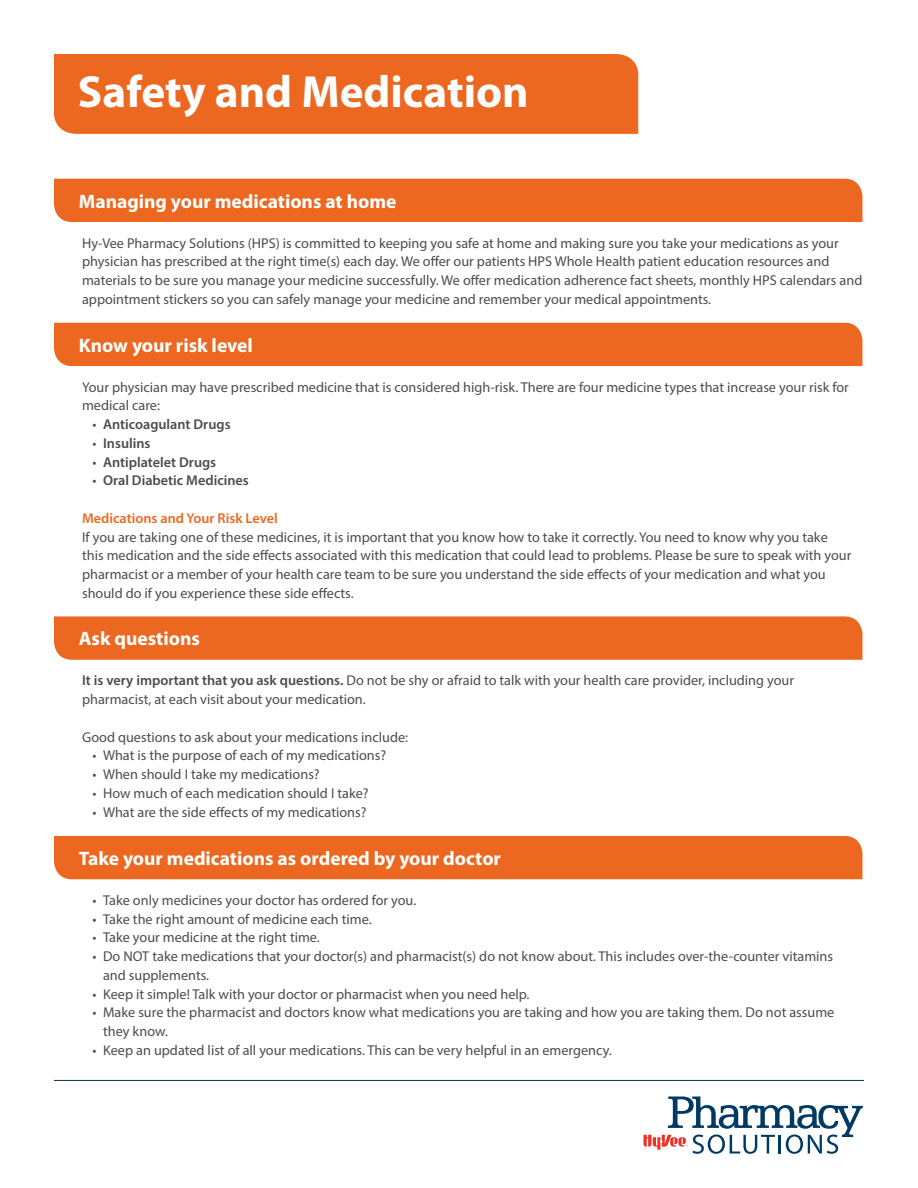
<style>
.page{position:relative;width:918px;height:1188px;background:#fff}
.page>*{position:absolute;margin:0;border:0;box-sizing:border-box;transform-origin:0 0}
.t1{font:700 45.3px "Myriad Pro";color:#fff}
.t2{font:700 19.5px "Myriad Pro";color:#fff}
.t3{font:14.25px/18.8px "Myriad Pro";color:#4b4c4d}
.t4{font:600 14.25px "Myriad Pro";color:#4b4c4d}
.t5{font:600 14.25px "Myriad Pro";color:#ec6820}
.s1{font-weight:400}
.s2{font-weight:600}
</style>
<div class="page">
<hr style="left:54px;top:1080px;width:810px;height:1px;background:#063850">
<svg style="left:644px;top:1097px;width:219px;height:57px"></svg>
<div style="left:54px;top:54px;width:584px;height:80px;background:#ec6820"></div>
<div style="left:54px;top:179px;width:808px;height:43px;background:#ec6820"></div>
<div style="left:54px;top:323px;width:808px;height:43px;background:#ec6820"></div>
<div style="left:54px;top:616px;width:808px;height:44px;background:#ec6820"></div>
<div style="left:54px;top:836px;width:808px;height:43px;background:#ec6820"></div>
<h1 class="t1" style="left:78px;top:62px;width:452px">Safety and Medication</h1>
<h2 class="t2" style="left:79px;top:188px;width:319px">Managing your medications at home</h2>
<p class="t3" style="left:82px;top:233px;width:782px">Hy-Vee Pharmacy Solutions (HPS) is committed to keeping you safe at home and making sure you take your medications as your physician has prescribed at the right time(s) each day. We offer our patients HPS Whole Health patient education resources and materials to be sure you manage your medicine successfully. We offer medication adherence fact sheets, monthly HPS calendars and appointment stickers so you can safely manage your medicine and remember your medical appointments.</p>
<h2 class="t2" style="left:79px;top:332px;width:176px">Know your risk level</h2>
<p class="t3" style="left:82px;top:377px;width:768px">Your physician may have prescribed medicine that is considered high-risk. There are four medicine types that increase your risk for medical care:</p>
<p class="t4" style="left:93px;top:415px;width:140px"><span class="s1">•</span> Anticoagulant Drugs</p>
<p class="t4" style="left:93px;top:434px;width:59px"><span class="s1">•</span> Insulins</p>
<p class="t4" style="left:93px;top:453px;width:125px"><span class="s1">•</span> Antiplatelet Drugs</p>
<p class="t4" style="left:93px;top:472px;width:158px"><span class="s1">•</span> Oral Diabetic Medicines</p>
<p class="t5" style="left:82px;top:509px;width:197px">Medications and Your Risk Level</p>
<p class="t3" style="left:82px;top:527px;width:771px">If you are taking one of these medicines, it is important that you know how to take it correctly. You need to know why you take this medication and the side effects associated with this medication that could lead to problems. Please be sure to speak with your pharmacist or a member of your health care team to be sure you understand the side effects of your medication and what you should do if you experience these side effects.</p>
<h2 class="t2" style="left:79px;top:626px;width:123px">Ask questions</h2>
<p class="t3" style="left:82px;top:671px;width:714px"><span class="s2">It is very important that you ask questions.</span> Do not be shy or afraid to talk with your health care provider, including your pharmacist, at each visit about your medication.</p>
<p class="t3" style="left:82px;top:727px;width:328px">Good questions to ask about your medications include:</p>
<p class="t3" style="left:93px;top:746px;width:295px">• What is the purpose of each of my medications?</p>
<p class="t3" style="left:93px;top:765px;width:229px">• When should I take my medications?</p>
<p class="t3" style="left:93px;top:784px;width:278px">• How much of each medication should I take?</p>
<p class="t3" style="left:93px;top:802px;width:276px">• What are the side effects of my medications?</p>
<h2 class="t2" style="left:79px;top:846px;width:424px">Take your medications as ordered by your doctor</h2>
<p class="t3" style="left:93px;top:891px;width:325px">• Take only medicines your doctor has ordered for you.</p>
<p class="t3" style="left:93px;top:909px;width:281px">• Take the right amount of medicine each time.</p>
<p class="t3" style="left:93px;top:928px;width:229px">• Take your medicine at the right time.</p>
<p class="t3" style="left:103px;top:947px;width:732px;text-indent:-11px">• Do NOT take medications that your doctor(s) and pharmacist(s) do not know about. This includes over-the-counter vitamins and supplements.</p>
<p class="t3" style="left:93px;top:984px;width:439px">• Keep it simple! Talk with your doctor or pharmacist when you need help.</p>
<p class="t3" style="left:103px;top:1003px;width:733px;text-indent:-11px">• Make sure the pharmacist and doctors know what medications you are taking and how you are taking them. Do not assume they know.</p>
<p class="t3" style="left:93px;top:1041px;width:521px">• Keep an updated list of all your medications. This can be very helpful in an emergency.</p>
</div>
